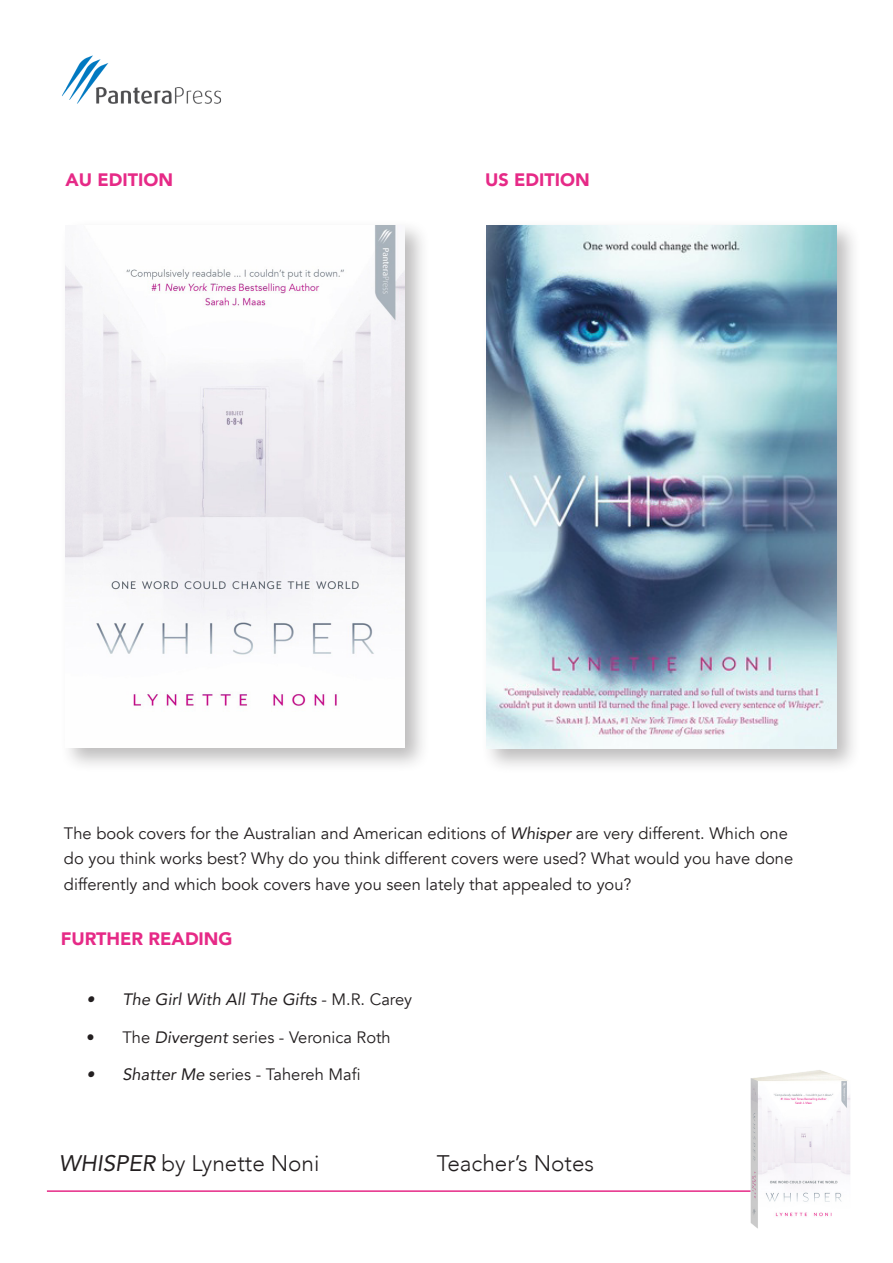
<style>
.page{position:relative;width:893px;height:1263px;background:#fff}
.page>*{position:absolute;margin:0;border:0;box-sizing:border-box;transform-origin:0 0}
.t1{font:300 22.5px "Avenir";color:#231f20}
.t2{font:900 18px "Avenir";color:#e62a87}
.t3{font:16.5px/25.5px "Avenir";color:#231f20}
.t4{font:italic 16.5px "Avenir";color:#231f20}
.s1{font-style:italic}
.s2{font-style:normal}
.s3{font-weight:400;font-style:italic}
</style>
<div class="page">
<hr style="left:47px;top:1190px;width:743px;height:2px;background:#e62a87">
<img style="left:751px;top:1070px;width:99px;height:158px">
<img style="left:62px;top:55px;width:159px;height:49px">
<div style="left:59px;top:219px;width:371px;height:554px;background:#231f20;opacity:.3"></div>
<img style="left:65px;top:225px;width:340px;height:523px">
<div style="left:480px;top:219px;width:382px;height:555px;background:#231f20;opacity:.3"></div>
<img style="left:487px;top:225px;width:349px;height:524px">
<p class="t2" style="left:65px;top:164px;width:109px">AU EDITION</p>
<p class="t2" style="left:485px;top:165px;width:106px">US EDITION</p>
<p class="t3" style="left:64px;top:820px;width:731px">The book covers for the Australian and American editions of <span class="s1">Whisper</span> are very different. Which one do you think works best? Why do you think different covers were used? What would you have done differently and which book covers have you seen lately that appealed to you?</p>
<p class="t2" style="left:61px;top:924px;width:173px">FURTHER READING</p>
<p class="t4" style="left:86px;top:990px;width:327px">• The Girl With All The Gifts <span class="s2">- M.R. Carey</span></p>
<p class="t3" style="left:86px;top:1025px;width:306px">• The <span class="s1">Divergent</span> series - Veronica Roth</p>
<p class="t3" style="left:86px;top:1062px;width:276px"><span class="s1">• Shatter Me</span> series - Tahereh Mafi</p>
<h1 class="t1" style="left:59px;top:1150px;width:262px"><span class="s3">WHISPER</span> by Lynette Noni</h1>
<h1 class="t1" style="left:437px;top:1150px;width:159px">Teacher’s Notes</h1>
</div>
